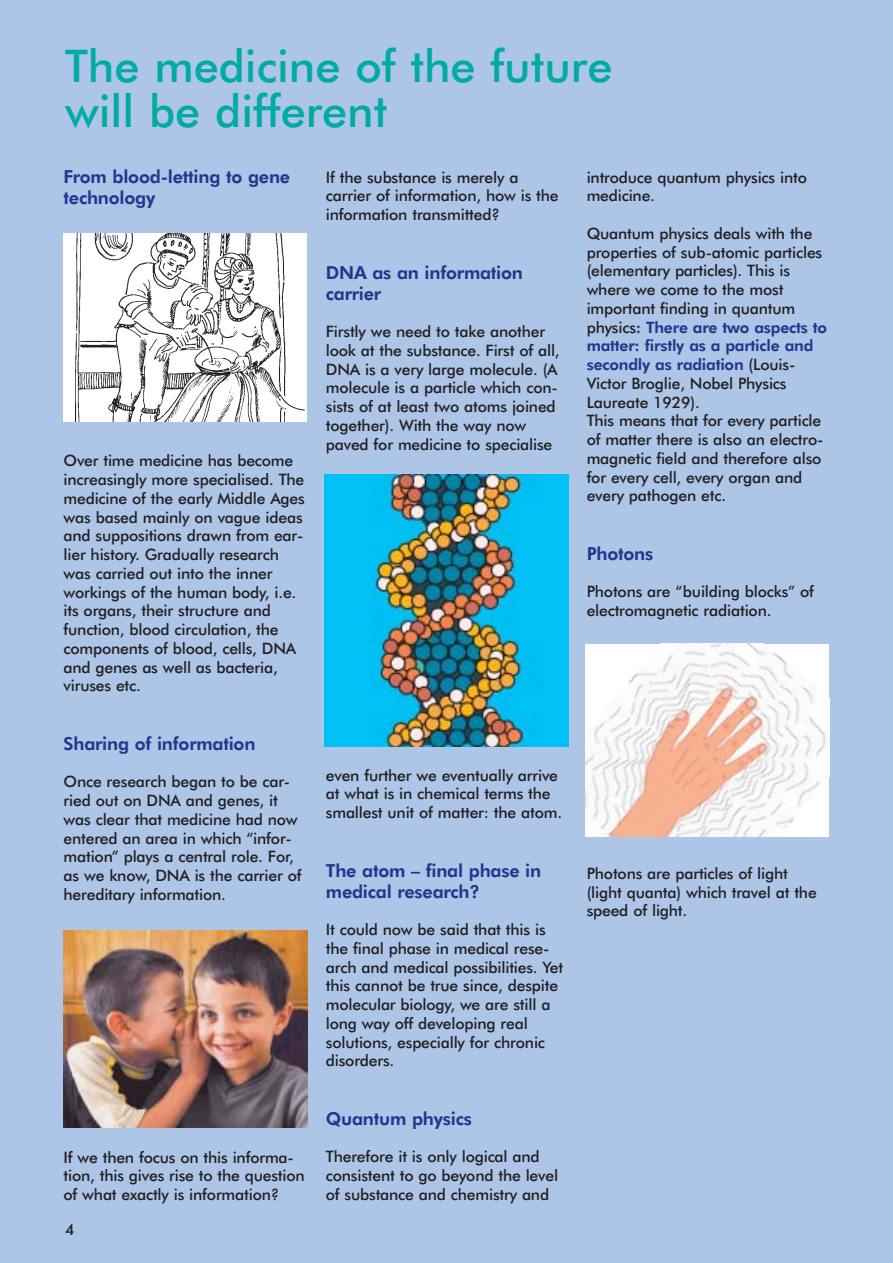
<style>
.page{position:relative;width:893px;height:1263px;background:#adc5e7}
.page>*{position:absolute;margin:0;border:0;box-sizing:border-box;transform-origin:0 0}
.t1{font:500 45px/45px "Futura BT";color:#00aca1}
.t2{font:800 18px/21px "Futura BT";letter-spacing:-.01em;color:#25358e}
.t3{font:500 15.75px/18.8px "Futura BT";letter-spacing:-.01em;color:#231f20}
.s1{font-weight:800;color:#25358e}
</style>
<div class="page">
<div style="left:64px;top:233px;width:243px;height:189px;background:#fff"></div>
<img style="left:75px;top:233px;width:229px;height:189px">
<img style="left:64px;top:931px;width:243px;height:197px">
<img style="left:324px;top:475px;width:244px;height:272px">
<img style="left:585px;top:644px;width:244px;height:192px">
<h1 class="t1" style="left:65px;top:47px;width:549px">The medicine of the future will be different</h1>
<p class="t2" style="left:64px;top:167px;width:228px">From blood-letting to gene technology</p>
<p class="t3" style="left:64px;top:453px;width:243px">Over time medicine has become increasingly more specialised. The medicine of the early Middle Ages was based mainly on vague ideas and suppositions drawn from ear&shy;lier history. Gradually research was carried out into the inner workings of the human body, i.e. its organs, their structure and function, blood circulation, the components of blood, cells, DNA and genes as well as bacteria, viruses etc.</p>
<p class="t2" style="left:64px;top:734px;width:193px">Sharing of information</p>
<p class="t3" style="left:64px;top:774px;width:239px">Once research began to be car&shy;ried out on DNA and genes, it was clear that medicine had now entered an area in which “infor&shy;mation” plays a central role. For, as we know, DNA is the carrier of hereditary information.</p>
<p class="t3" style="left:64px;top:1149px;width:243px">If we then focus on this informa&shy;tion, this gives rise to the question of what exactly is information?</p>
<p class="t3" style="left:65px;top:1221px;width:11px">4</p>
<p class="t3" style="left:326px;top:169px;width:234px">If the substance is merely a carrier of information, how is the information transmitted?</p>
<p class="t2" style="left:326px;top:263px;width:199px">DNA as an information carrier</p>
<p class="t3" style="left:326px;top:323px;width:235px">Firstly we need to take another look at the substance. First of all,<br>DNA is a very large molecule. (A molecule is a particle which con&shy;sists of at least two atoms joined together). With the way now paved for medicine to specialise</p>
<p class="t3" style="left:326px;top:767px;width:238px">even further we eventually arrive at what is in chemical terms the smallest unit of matter: the atom.</p>
<p class="t2" style="left:326px;top:861px;width:217px">The atom – final phase in medical research?</p>
<p class="t3" style="left:326px;top:921px;width:239px">It could now be said that this is the final phase in medical rese&shy;arch and medical possibilities. Yet this cannot be true since, despite molecular biology, we are still a long way off developing real solutions, especially for chronic disorders.</p>
<p class="t2" style="left:326px;top:1109px;width:148px">Quantum physics</p>
<p class="t3" style="left:326px;top:1148px;width:234px">Therefore it is only logical and consistent to go beyond the level of substance and chemistry and</p>
<p class="t3" style="left:587px;top:169px;width:222px">introduce quantum physics into medicine.</p>
<p class="t3" style="left:587px;top:225px;width:242px">Quantum physics deals with the properties of sub-atomic particles (elementary particles). This is where we come to the most important finding in quantum physics<span class="s1">: There are two aspects to matter: firstly as a particle and secondly as radiation</span> (Louis-<br>Victor Broglie, Nobel Physics<br>Laureate 1929).<br>This means that for every particle of matter there is also an electro&shy;magnetic field and therefore also for every cell, every organ and every pathogen etc.</p>
<p class="t2" style="left:587px;top:544px;width:68px">Photons</p>
<p class="t3" style="left:587px;top:584px;width:229px">Photons are “building blocks” of electromagnetic radiation.</p>
<p class="t3" style="left:587px;top:865px;width:232px">Photons are particles of light (light quanta) which travel at the speed of light.</p>
</div>
